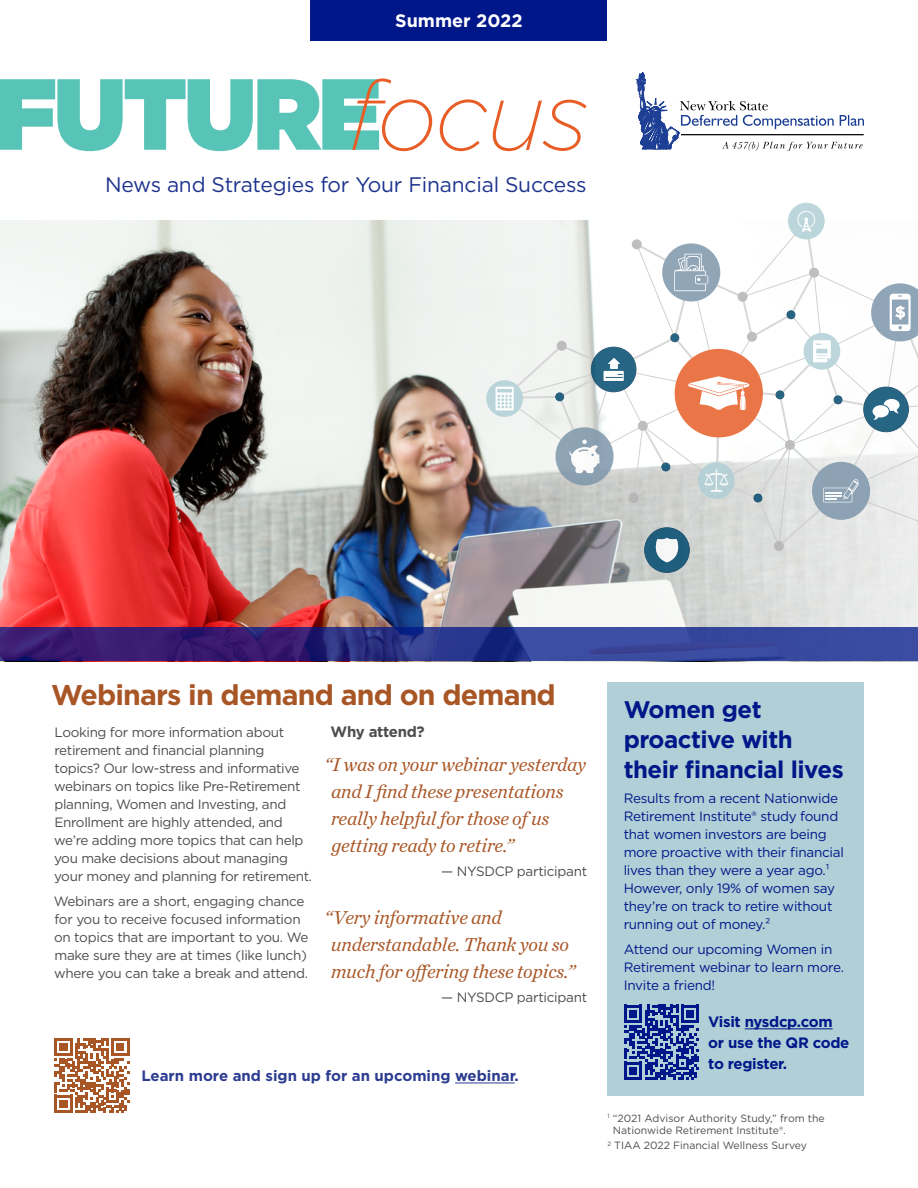
<style>
.page{position:relative;width:918px;height:1188px;background:#fff}
.page>*{position:absolute;margin:0;border:0;box-sizing:border-box;transform-origin:0 0}
.Gotham_Bold_Headline{font:700 28.5px "Gotham";letter-spacing:-.03em;color:#a95626}
.Body{font:700 24px/30px "Gotham";letter-spacing:-.02em;color:#001789}
.Title_subhead{font:21px "Gotham";letter-spacing:-.01em;color:#1e338e}
.Body-2{font:italic 19.5px/27px "Chronicle Text G1";letter-spacing:-.01em;color:#a95626}
.Date{font:700 18px "Gotham";color:#fff}
.Body-3{font:700 15px/21px "Gotham";letter-spacing:-.02em;color:#001789}
.Body-4{font:700 15px "Gotham";color:#2c3c90}
.Body-5{font:700 15px "Gotham";letter-spacing:-.025em;color:#4d4d4f}
.Body-6{font:13.5px/18px "Gotham";letter-spacing:-.025em;color:#4d4d4f}
.Body-7{font:13.5px/18px "Gotham";letter-spacing:-.02em;color:#001789}
.t1{font:10.5px/12px "Gotham";color:#4d4d4f}
</style>
<div class="page">
<img style="left:0;top:220px;width:379px;height:408px">
<img style="left:379px;top:220px;width:539px;height:408px">
<svg style="left:0;top:628px;width:918px;height:33px;background:#343388"></svg>
<div style="left:310px;top:0;width:298px;height:41px;background:#001789"></div>
<svg style="left:54px;top:1038px;width:75px;height:75px"></svg>
<hr style="left:455px;top:1083px;width:60px;height:1px;background:#2c3c90">
<div style="left:608px;top:683px;width:256px;height:413px;background:#b0cfd6"></div>
<svg style="left:0;top:78px;width:587px;height:73px"></svg>
<svg style="left:636px;top:72px;width:228px;height:79px"></svg>
<svg style="left:504px;top:222px;width:414px;height:324px;fill:#f1f4f1"></svg>
<div style="left:788px;top:203px;width:37px;height:36px;background:#bcd6dc;border-radius:50%"></div>
<svg style="left:486px;top:380px;width:37px;height:37px"></svg>
<svg style="left:557px;top:239px;width:361px;height:312px"></svg>
<svg style="left:555px;top:310px;width:363px;height:192px"></svg>
<svg style="left:674px;top:254px;width:34px;height:37px"></svg>
<svg style="left:823px;top:479px;width:36px;height:23px"></svg>
<svg style="left:863px;top:387px;width:46px;height:45px"></svg>
<svg style="left:569px;top:440px;width:31px;height:33px"></svg>
<svg style="left:871px;top:283px;width:47px;height:58px"></svg>
<svg style="left:644px;top:527px;width:46px;height:46px"></svg>
<svg style="left:591px;top:347px;width:45px;height:45px"></svg>
<svg style="left:797px;top:211px;width:18px;height:20px"></svg>
<svg style="left:704px;top:470px;width:25px;height:22px"></svg>
<svg style="left:496px;top:387px;width:18px;height:23px"></svg>
<div style="left:675px;top:349px;width:88px;height:88px;background:#ea7546;border-radius:50%"></div>
<div style="left:804px;top:333px;width:36px;height:37px;background:#bcd6dc;border-radius:50%"></div>
<svg style="left:813px;top:340px;width:18px;height:22px"></svg>
<svg style="left:688px;top:376px;width:61px;height:34px"></svg>
<svg style="left:624px;top:1005px;width:75px;height:75px"></svg>
<hr style="left:745px;top:1028px;width:88px;height:1px;background:#001789">
<p class="Date" style="left:395px;top:9px;width:129px">Summer 2022</p>
<h1 class="Title_subhead" style="left:105px;top:171px;width:483px">News and Strategies for Your Financial Success</h1>
<h1 class="Gotham_Bold_Headline" style="left:51px;top:676px;width:506px">Webinars in demand and on demand</h1>
<p class="Body-6" style="left:54px;top:723px;width:260px">Looking for more information about retirement and financial planning topics? Our low-stress and informative webinars on topics like Pre-Retirement planning, Women and Investing, and Enrollment are highly attended, and we’re adding more topics that can help you make decisions about managing your money and planning for retirement.</p>
<p class="Body-6" style="left:54px;top:892px;width:256px">Webinars are a short, engaging chance for you to receive focused information on topics that are important to you. We make sure they are at times (like lunch) where you can take a break and attend.</p>
<p class="Body-5" style="left:331px;top:722px;width:96px">Why attend?</p>
<p class="Body-2" style="left:331px;top:750px;width:257px;text-indent:-7px">“I was on your webinar yesterday and I find these presentations really helpful for those of us getting ready to retire.”</p>
<p class="Body-6" style="left:441px;top:862px;width:148px">— NYSDCP participant</p>
<p class="Body-2" style="left:331px;top:903px;width:246px;text-indent:-6px">“Very informative and understandable. Thank you so much for offering these topics.”</p>
<p class="Body-6" style="left:441px;top:988px;width:148px">— NYSDCP participant</p>
<p class="Body-4" style="left:141px;top:1066px;width:379px">Learn more and sign up for an upcoming webinar.</p>
<p class="Body" style="left:624px;top:694px;width:222px">Women get proactive with their financial lives</p>
<p class="Body-7" style="left:624px;top:789px;width:222px">Results from a recent Nationwide<br>Retirement Institute® study found that women investors are being more proactive with their financial lives than they were a year ago.¹<br>However, only 19% of women say they’re on track to retire without running out of money.²</p>
<p class="Body-7" style="left:624px;top:940px;width:222px">Attend our upcoming Women in<br>Retirement webinar to learn more.<br>Invite a friend!</p>
<p class="Body-3" style="left:708px;top:1011px;width:143px">Visit nysdcp.com or use the QR code to register.</p>
<p class="t1" style="left:613px;top:1112px;width:214px;text-indent:-5px"><sup>1</sup> “2021 Advisor Authority Study,” from the<br>Nationwide Retirement Institute®.</p>
<p class="t1" style="left:608px;top:1139px;width:201px"><sup>2</sup> TIAA 2022 Financial Wellness Survey</p>
</div>
